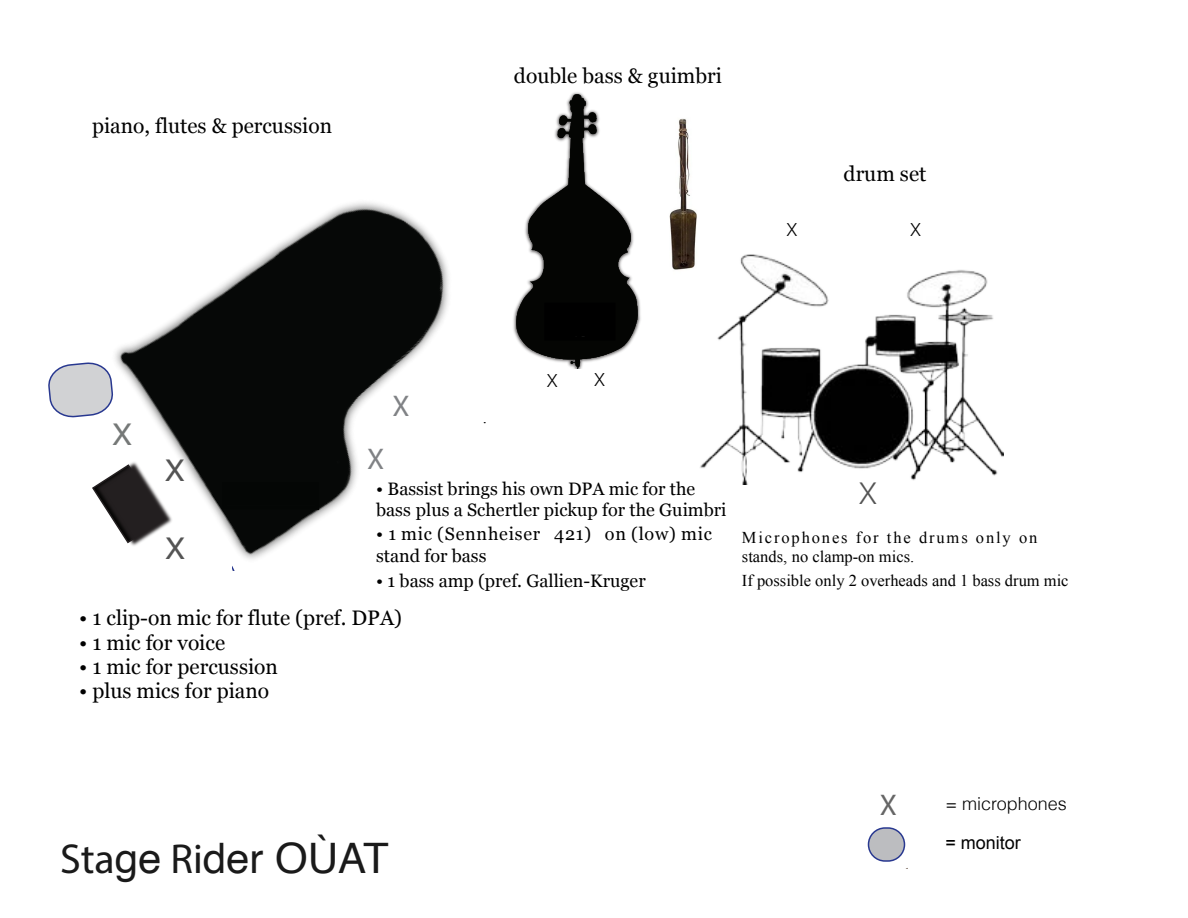
<style>
.page{position:relative;width:1188px;height:918px;background:#fff}
.page>*{position:absolute;margin:0;border:0;box-sizing:border-box;transform-origin:0 0}
.t1{font:42px "Helvetica";color:#1a1a1a}
.t2{font:30px "Myriad Pro";color:#808285}
.t3{font:30px "Helvetica";color:#545454}
.t4{font:30px "Myriad Pro";color:#666}
.t5{font:30px "Helvetica";color:#757877}
.t6{font:300 30px "Helvetica";color:#545454}
.t7{font:21px "Georgia";color:#000}
.t8{font:18px/20.4px "Georgia";color:#000}
.t9{font:18px/22.5px "Georgia";letter-spacing:.045em;color:#000}
.t10{font:300 18px "Helvetica";color:#000}
.t11{font:18px "Arial";color:#000}
.t12{font:16.5px/18.3px "Times New Roman";letter-spacing:.115em;color:#000}
.t13{font:16.5px "Times New Roman";color:#000}
.s1{font-family:"Myriad Pro"}
</style>
<div class="page">
<img style="left:537px;top:94px;width:100px;height:275px">
<div style="left:868px;top:828px;width:36px;height:33px;background:#bcbdc0;border-radius:16px"></div>
<div style="left:868px;top:827px;width:37px;height:35px;border:2px solid #283890;border-radius:16px"></div>
<svg style="left:48px;top:362px;width:51px;height:56px;background:#cbcdd5"></svg>
<div style="left:549px;top:307px;width:62px;height:29px;background:#000"></div>
<div style="left:544px;top:303px;width:71px;height:38px;border:4px solid #000"></div>
<img style="left:700px;top:254px;width:304px;height:230px">
<img style="left:669px;top:118px;width:61px;height:162px">
<img style="left:99px;top:202px;width:438px;height:369px">
<img style="left:93px;top:460px;width:81px;height:88px">
<p class="t7" style="left:92px;top:113px;width:242px">piano, flutes &amp; percussion</p>
<p class="t7" style="left:514px;top:64px;width:209px">double bass &amp; guimbri</p>
<p class="t7" style="left:844px;top:161px;width:84px">drum set</p>
<p class="t10" style="left:786px;top:222px;width:12px">X</p>
<p class="t10" style="left:910px;top:222px;width:12px">X</p>
<h2 class="t5" style="left:112px;top:421px;width:22px">X</h2>
<h2 class="t3" style="left:165px;top:458px;width:22px">X</h2>
<h2 class="t3" style="left:165px;top:536px;width:22px">X</h2>
<h2 class="t2" style="left:393px;top:388px;width:19px">X</h2>
<h2 class="t2" style="left:367px;top:440px;width:19px">X</h2>
<p class="t13" style="left:483px;top:409px;width:6px">.</p>
<p class="t10" style="left:547px;top:374px;width:12px">X</p>
<p class="t10" style="left:594px;top:372px;width:12px">X</p>
<p class="t8" style="left:376px;top:479px;width:352px">• Bassist brings his own DPA mic for the bass plus a Schertler pickup for the Guimbri</p>
<p class="t9" style="left:376px;top:522px;width:337px">• 1 mic (Sennheiser 421) on (low) mic stand for bass</p>
<p class="t8" style="left:376px;top:570px;width:271px">• 1 bass amp (pref. Gallien-Kruger</p>
<p class="t7" style="left:79px;top:606px;width:324px">• 1 clip-on mic for flute (pref. DPA)</p>
<p class="t7" style="left:79px;top:631px;width:148px">• 1 mic for voice</p>
<p class="t7" style="left:79px;top:655px;width:200px">• 1 mic for percussion</p>
<p class="t7" style="left:79px;top:679px;width:192px">• plus mics for piano</p>
<h2 class="t6" style="left:859px;top:481px;width:20px">X</h2>
<p class="t12" style="left:742px;top:529px;width:297px">Microphones for the drums only on stands, no clamp-on mics.</p>
<p class="t13" style="left:742px;top:572px;width:328px">If possible only 2 overheads and 1 bass drum mic</p>
<h1 class="t1" style="left:60px;top:841px;width:330px"><span class="s1">Sta</span>ge <span class="s1">Ri</span>der OÙAT</h1>
<h2 class="t4" style="left:880px;top:786px;width:19px">X</h2>
<p class="t10" style="left:945px;top:797px;width:123px">= microphones</p>
<p class="t11" style="left:945px;top:833px;width:77px">= monitor</p>
</div>
